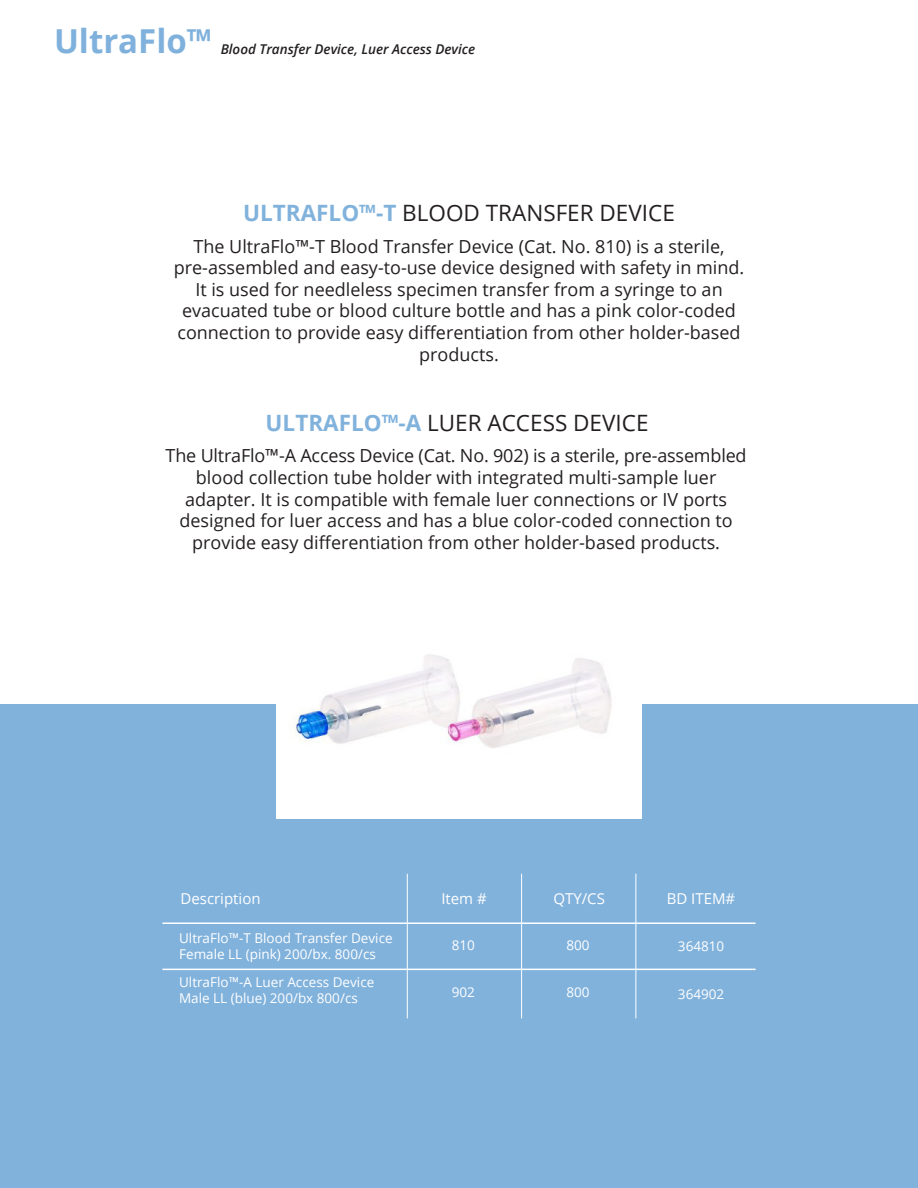
<style>
.page{position:relative;width:918px;height:1188px;background:#fff}
.page>*{position:absolute;margin:0;border:0;box-sizing:border-box;transform-origin:0 0}
.t1{font:700 33px "Open Sans";color:#7fb1dc}
.t2{font:22.5px "Open Sans";color:#231f20}
.t3{font:18px/21.6px "Open Sans";color:#231f20;text-align:center}
.t4{font:15px "Open Sans";color:#fff}
.t5{font:13.5px "Open Sans";color:#fff}
.t6{font:italic 600 13.5px "Open Sans";color:#231f20}
.s1{font-weight:700;color:#81b2dc}
</style>
<div class="page">
<div style="left:0;top:704px;width:918px;height:484px;background:#81b2dc"></div>
<hr style="left:162px;top:923px;width:594px;height:1px;background:#fff">
<hr style="left:162px;top:969px;width:594px;height:1px;background:#fff">
<hr style="left:521px;top:874px;width:1px;height:144px;background:#fff">
<hr style="left:636px;top:874px;width:1px;height:144px;background:#fff">
<hr style="left:407px;top:874px;width:1px;height:144px;background:#fff">
<img style="left:277px;top:654px;width:364px;height:164px">
<p class="t1" style="left:54px;top:18px;width:159px">UltraFlo™</p>
<p class="t6" style="left:221px;top:40px;width:256px">Blood Transfer Device, Luer Access Device</p>
<p class="t2" style="left:243px;top:198px;width:433px"><span class="s1">ULTRAFLO™-T</span> BLOOD TRANSFER DEVICE</p>
<p class="t3" style="left:193px;top:235px;width:533px">The UltraFlo™-T Blood Transfer Device (Cat. No. 810) is a sterile,</p>
<p class="t3" style="left:174px;top:256px;width:572px">pre-assembled and easy-to-use device designed with safety in mind.<br>It is used for needleless specimen transfer from a syringe to an</p>
<p class="t3" style="left:177px;top:300px;width:565px">evacuated tube or blood culture bottle and has a pink color-coded connection to provide easy differentiation from other holder-based products.</p>
<p class="t2" style="left:266px;top:407px;width:384px"><span class="s1">ULTRAFLO™-A</span> LUER ACCESS DEVICE</p>
<p class="t3" style="left:166px;top:445px;width:583px">The UltraFlo™-A Access Device (Cat. No. 902) is a sterile, pre-assembled blood collection tube holder with integrated multi-sample luer</p>
<p class="t3" style="left:185px;top:488px;width:544px">adapter. It is compatible with female luer connections or IV ports</p>
<p class="t3" style="left:180px;top:509px;width:555px">designed for luer access and has a blue color-coded connection to provide easy differentiation from other holder-based products.</p>
<p class="t4" style="left:181px;top:889px;width:82px">Description</p>
<p class="t5" style="left:179px;top:929px;width:215px">UltraFlo™-T Blood Transfer Device</p>
<p class="t5" style="left:179px;top:945px;width:198px">Female LL (pink) 200/bx. 800/cs</p>
<p class="t5" style="left:179px;top:973px;width:197px">UltraFlo™-A Luer Access Device</p>
<p class="t5" style="left:179px;top:989px;width:180px">Male LL (blue) 200/bx 800/cs</p>
<p class="t4" style="left:441px;top:889px;width:47px">Item #</p>
<p class="t5" style="left:452px;top:936px;width:25px">810</p>
<p class="t5" style="left:452px;top:983px;width:25px">902</p>
<p class="t4" style="left:553px;top:889px;width:53px">QTY/CS</p>
<p class="t4" style="left:667px;top:889px;width:70px">BD ITEM#</p>
<p class="t5" style="left:566px;top:936px;width:25px">800</p>
<p class="t5" style="left:566px;top:983px;width:25px">800</p>
<p class="t5" style="left:678px;top:937px;width:48px">364810</p>
<p class="t5" style="left:678px;top:985px;width:48px">364902</p>
</div>
